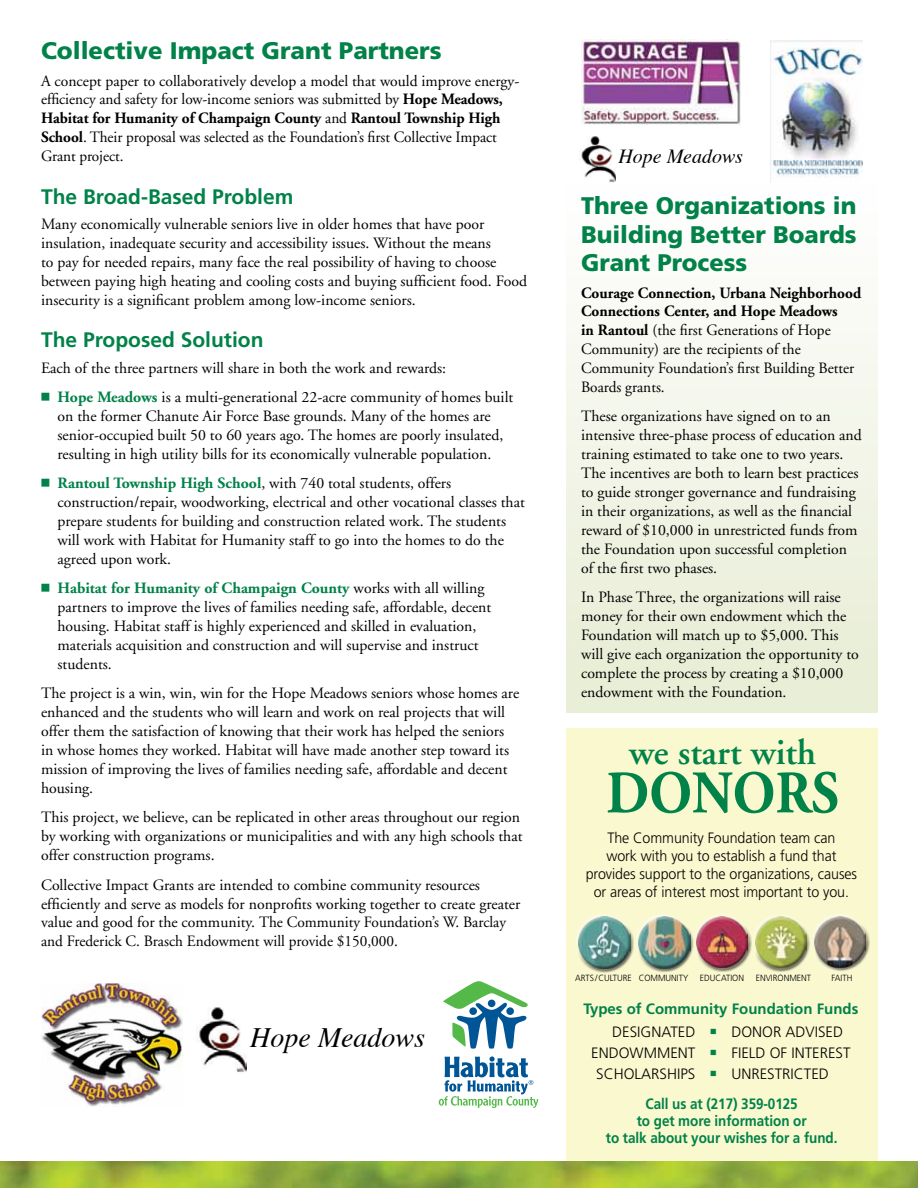
<style>
.page{position:relative;width:918px;height:1188px;background:#fff}
.page>*{position:absolute;margin:0;border:0;box-sizing:border-box;transform-origin:0 0}
.t1{font:700 60.3px "Adobe Garamond";color:#008248;scale:.9 1}
.t2{font:600 36.15px "Adobe Garamond";color:#008248}
.t3{font:italic 28.05px "Times";color:#000}
.t4{font:900 24px/28.5px "Frutiger";color:#008248;text-align:justify}
.t5{font:700 21px "Frutiger";color:#008248}
.t6{font:italic 19.95px "Times";color:#000}
.t7{font:15.75px/18.9px "Adobe Garamond";color:#000}
.t8{font:300 15px/18px "Frutiger";letter-spacing:-.005em;color:#000;text-align:center;scale:.95 1}
.t9{font:700 15px/17.2px "Frutiger";letter-spacing:-.005em;color:#008248;text-align:center;scale:.9 1}
.t10{font:300 15px "Frutiger";letter-spacing:-.005em;color:#000}
.t11{font:700 15px "Frutiger";letter-spacing:-.005em;color:#008248}
.t12{font:300 9px "Frutiger";color:#000;scale:.95 1}
.s1{font-weight:700}
.s2{font-weight:700;color:#008248}
</style>
<div class="page">
<div style="left:566px;top:185px;width:312px;height:528px;background:linear-gradient(to bottom,#fefefe,#e7ecd4)"></div>
<div style="left:566px;top:728px;width:312px;height:444px;background:#faf8cf"></div>
<img style="left:0;top:1161px;width:918px;height:27px">
<img style="left:581px;top:39px;width:160px;height:86px">
<img style="left:41px;top:984px;width:141px;height:123px">
<img style="left:770px;top:41px;width:93px;height:141px">
<div style="left:752px;top:913px;width:53px;height:43px;background:#fff;opacity:.5"></div>
<div style="left:755px;top:925px;width:55px;height:47px;background:#000;opacity:.5"></div>
<div style="left:811px;top:913px;width:55px;height:42px;background:#fff;opacity:.5"></div>
<div style="left:815px;top:924px;width:55px;height:47px;background:#000;opacity:.5"></div>
<div style="left:575px;top:914px;width:55px;height:42px;background:#fff;opacity:.5"></div>
<div style="left:578px;top:925px;width:56px;height:48px;background:#000;opacity:.5"></div>
<div style="left:635px;top:914px;width:55px;height:41px;background:#fff;opacity:.5"></div>
<div style="left:638px;top:924px;width:56px;height:49px;background:#000;opacity:.5"></div>
<div style="left:693px;top:913px;width:54px;height:43px;background:#fff;opacity:.5"></div>
<div style="left:696px;top:924px;width:56px;height:48px;background:#000;opacity:.5"></div>
<img style="left:199px;top:1007px;width:47px;height:65px">
<img style="left:581px;top:136px;width:35px;height:46px">
<svg style="left:443px;top:981px;width:85px;height:68px"></svg>
<svg style="left:439px;top:1056px;width:99px;height:52px"></svg>
<h3 class="t4" style="left:41px;top:36px;width:402px">Collective Impact Grant Partners</h3>
<p class="t7" style="left:41px;top:72px;width:480px">A concept paper to collaboratively develop a model that would improve energy&shy;efficiency and safety for low-income seniors was submitted by <span class="s1">Hope Meadows, Habitat for Humanity of Champaign County</span> and <span class="s1">Rantoul Township High School</span>. Their proposal was selected as the Foundation’s first Collective Impact Grant project.</p>
<h3 class="t5" style="left:41px;top:184px;width:254px">The Broad-Based Problem</h3>
<p class="t7" style="left:41px;top:215px;width:488px">Many economically vulnerable seniors live in older homes that have poor insulation, inadequate security and accessibility issues. Without the means<br>to pay for needed repairs, many face the real possibility of having to choose between paying high heating and cooling costs and buying sufficient food. Food insecurity is a significant problem among low-income seniors.</p>
<h3 class="t5" style="left:41px;top:328px;width:224px">The Proposed Solution</h3>
<p class="t7" style="left:58px;top:354px;width:457px;line-height:29.4px;text-indent:-17px">Each of the three partners will share in both the work and rewards:<br><span class="s2">Hope Meadows</span> is a multi-generational 22-acre community of homes built</p>
<p class="t7" style="left:58px;top:407px;width:447px">on the former Chanute Air Force Base grounds. Many of the homes are senior-occupied built 50 to 60 years ago. The homes are poorly insulated, resulting in high utility bills for its economically vulnerable population.</p>
<p class="t7" style="left:58px;top:474px;width:469px"><span class="s2">Rantoul Township High School</span>, with 740 total students, offers construction/repair, woodworking, electrical and other vocational classes that prepare students for building and construction related work. The students will work with Habitat for Humanity staff to go into the homes to do the agreed upon work.</p>
<p class="t7" style="left:58px;top:579px;width:435px"><span class="s2">Habitat for Humanity of Champaign County</span> works with all willing partners to improve the lives of families needing safe, affordable, decent housing. Habitat staff is highly experienced and skilled in evaluation, materials acquisition and construction and will supervise and instruct students.</p>
<p class="t7" style="left:41px;top:684px;width:480px">The project is a win, win, win for the Hope Meadows seniors whose homes are enhanced and the students who will learn and work on real projects that will offer them the satisfaction of knowing that their work has helped the seniors in whose homes they worked. Habitat will have made another step toward its mission of improving the lives of families needing safe, affordable and decent housing.</p>
<p class="t7" style="left:41px;top:808px;width:483px">This project, we believe, can be replicated in other areas throughout our region by working with organizations or municipalities and with any high schools that offer construction programs.</p>
<p class="t7" style="left:41px;top:876px;width:481px">Collective Impact Grants are intended to combine community resources efficiently and serve as models for nonprofits working together to create greater value and good for the community. The Community Foundation’s W. Barclay and Frederick C. Brasch Endowment will provide $150,000.</p>
<h3 class="t3" style="left:250px;top:1013px;width:176px">Hope Meadows</h3>
<p class="t6" style="left:619px;top:139px;width:126px">Hope Meadows</p>
<h3 class="t4" style="left:581px;top:191px;width:277px">Three Organizations in Building Better Boards Grant Process</h3>
<p class="t7" style="left:581px;top:284px;width:282px"><span class="s1">Courage Connection, Urbana Neighborhood Connections Center, and Hope Meadows<br>in Rantoul</span> (the first Generations of Hope Community) are the recipients of the Community Foundation’s first Building Better Boards grants.</p>
<p class="t7" style="left:581px;top:407px;width:282px">These organizations have signed on to an intensive three-phase process of education and training estimated to take one to two years.<br>The incentives are both to learn best practices to guide stronger governance and fundraising in their organizations, as well as the financial reward of $10,000 in unrestricted funds from the Foundation upon successful completion of the first two phases.</p>
<p class="t7" style="left:581px;top:588px;width:279px">In Phase Three, the organizations will raise money for their own endowment which the Foundation will match up to $5,000. This will give each organization the opportunity to complete the process by creating a $10,000 endowment with the Foundation.</p>
<h2 class="t2" style="left:629px;top:733px;width:188px">we start with</h2>
<h1 class="t1" style="left:606px;top:760px;width:260px">DONORS</h1>
<p class="t8" style="left:586px;top:829px;width:287px">The Community Foundation team can<br>work with you to establish a fund that provides support to the organizations, causes or areas of interest most important to you.</p>
<p class="t12" style="left:575px;top:973px;width:121px">ARTS/CULTURE COMMUNITY</p>
<p class="t12" style="left:700px;top:973px;width:48px">EDUCATION</p>
<p class="t12" style="left:756px;top:973px;width:60px">ENVIRONMENT</p>
<p class="t12" style="left:832px;top:973px;width:23px">FAITH</p>
<p class="t11" style="left:583px;top:1000px;width:277px">Types of Community Foundation Funds</p>
<p class="t10" style="left:612px;top:1023px;width:85px">DESIGNATED</p>
<p class="t10" style="left:731px;top:1023px;width:113px">DONOR ADVISED</p>
<p class="t10" style="left:591px;top:1044px;width:106px">ENDOWMMENT</p>
<p class="t10" style="left:731px;top:1044px;width:121px">FIELD OF INTEREST</p>
<p class="t10" style="left:596px;top:1065px;width:101px">SCHOLARSHIPS</p>
<p class="t10" style="left:731px;top:1065px;width:99px">UNRESTRICTED</p>
<p class="t9" style="left:606px;top:1095px;width:259px">Call us at (217) 359-0125<br>to get more information or<br>to talk about your wishes for a fund.</p>
</div>
